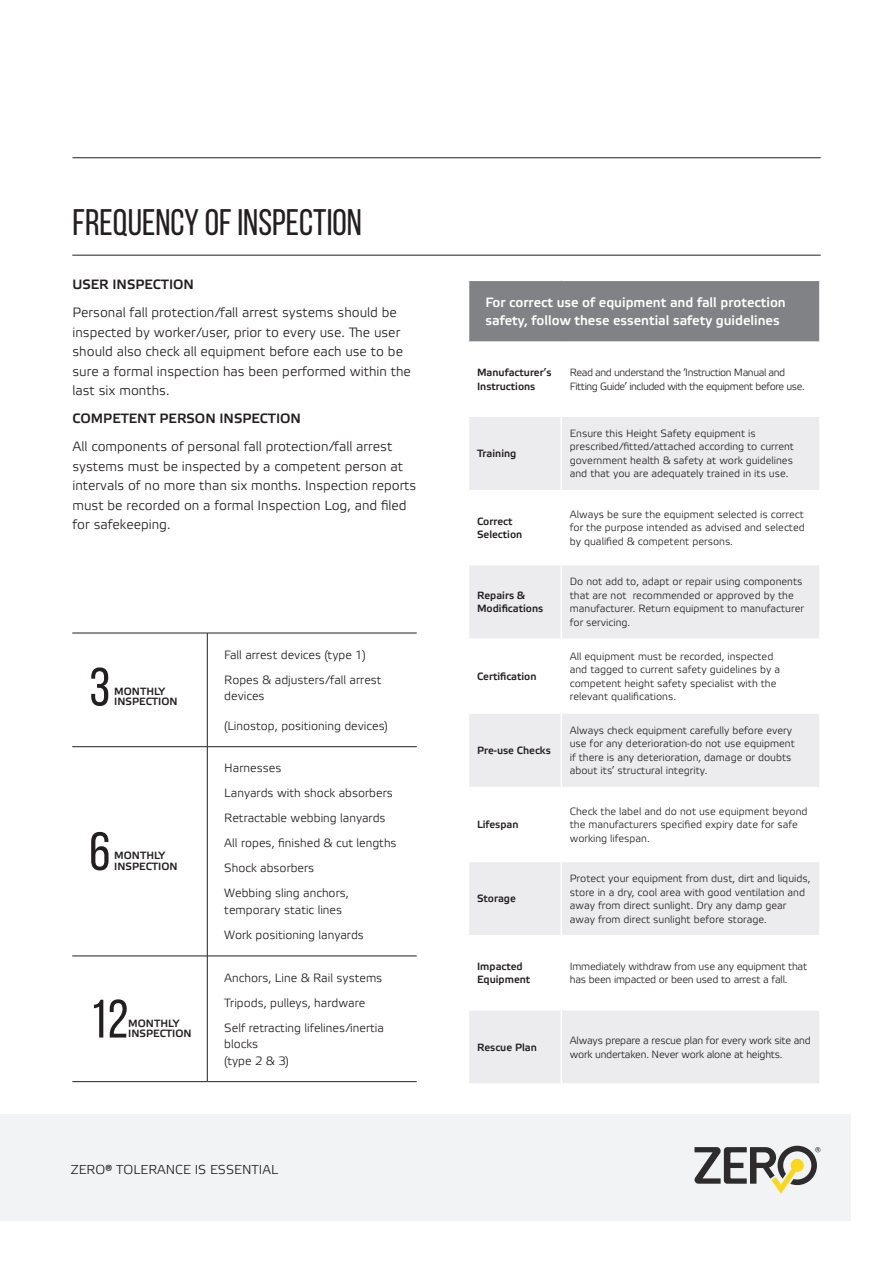
<style>
.page{position:relative;width:893px;height:1263px;background:#fff}
.page>*{position:absolute;margin:0;border:0;box-sizing:border-box;transform-origin:0 0}
.H1_Name{font:54px "Bebas Neue";color:#231f20}
.t1{font:36.9px "Bebas Neue";color:#231f20}
.Body{font:13.5px/19.5px "Etelka Light Pro";color:#231f20}
.H4_Body_Sub_Header{font:13.5px/18px "Etelka Medium Pro";color:#fff}
.Body-2{font:13.5px "Etelka Medium Pro";color:#231f20}
.H2_Code{font:13.5px "Etelka Medium Pro";color:#231f20}
.t2{font:12.9px "Etelka Light Pro";color:#231f20}
.Body-3{font:12px/16.5px "Etelka Light Pro";color:#231f20}
.Body-4{font:10.5px/13.5px "Etelka Light Pro";color:#231f20}
.Body-5{font:10.5px/13.5px "Etelka Medium Pro";color:#231f20}
.Body-6{font:10.5px/13.5px "Etelka Light Pro";letter-spacing:-.02em;color:#231f20}
.Body-7{font:10.5px/13.5px "Etelka Light Pro";letter-spacing:-.04em;color:#231f20}
</style>
<div class="page">
<div style="left:0;top:1114px;width:850px;height:107px;background:#f2f3f4"></div>
<svg style="left:694px;top:1146px;width:126px;height:48px"></svg>
<hr style="left:72px;top:157px;width:749px;height:1px;background:#231f20">
<hr style="left:72px;top:633px;width:135px;height:1px;background:#231f20">
<hr style="left:207px;top:633px;width:210px;height:1px;background:#231f20">
<hr style="left:207px;top:633px;width:1px;height:113px;background:#231f20">
<hr style="left:72px;top:746px;width:135px;height:1px;background:#231f20">
<hr style="left:207px;top:746px;width:210px;height:1px;background:#231f20">
<hr style="left:207px;top:747px;width:1px;height:209px;background:#231f20">
<hr style="left:72px;top:956px;width:135px;height:1px;background:#231f20">
<hr style="left:207px;top:956px;width:210px;height:1px;background:#231f20">
<hr style="left:207px;top:956px;width:1px;height:125px;background:#231f20">
<hr style="left:72px;top:1081px;width:135px;height:1px;background:#231f20">
<hr style="left:207px;top:1081px;width:210px;height:1px;background:#231f20">
<hr style="left:72px;top:255px;width:749px;height:1px;background:#231f20">
<div style="left:468px;top:280px;width:352px;height:62px;background:#808285"></div>
<svg style="left:469px;top:417px;width:350px;height:666px;fill:#ececee"></svg>
<hr style="left:468px;top:564px;width:93px;height:1px;background:#fff">
<hr style="left:561px;top:564px;width:260px;height:1px;background:#fff">
<hr style="left:468px;top:712px;width:93px;height:2px;background:#fff">
<hr style="left:561px;top:712px;width:260px;height:2px;background:#fff">
<hr style="left:468px;top:861px;width:93px;height:1px;background:#fff">
<hr style="left:561px;top:861px;width:260px;height:1px;background:#fff">
<hr style="left:468px;top:1009px;width:93px;height:1px;background:#fff">
<hr style="left:469px;top:639px;width:92px;height:1px;background:#fff">
<hr style="left:562px;top:639px;width:257px;height:1px;background:#fff">
<hr style="left:469px;top:787px;width:92px;height:1px;background:#fff">
<hr style="left:562px;top:787px;width:257px;height:1px;background:#fff">
<hr style="left:469px;top:490px;width:92px;height:1px;background:#fff">
<hr style="left:561px;top:491px;width:1px;height:73px;background:#fff">
<hr style="left:561px;top:565px;width:1px;height:74px;background:#fff">
<hr style="left:561px;top:639px;width:1px;height:73px;background:#fff">
<hr style="left:561px;top:714px;width:1px;height:73px;background:#fff">
<hr style="left:561px;top:787px;width:1px;height:74px;background:#fff">
<hr style="left:561px;top:862px;width:1px;height:73px;background:#fff">
<hr style="left:561px;top:936px;width:1px;height:73px;background:#fff">
<hr style="left:561px;top:1009px;width:260px;height:1px;background:#fff">
<hr style="left:561px;top:1010px;width:1px;height:73px;background:#fff">
<hr style="left:561px;top:417px;width:1px;height:73px;background:#fff">
<hr style="left:561px;top:490px;width:258px;height:1px;background:#fff">
<hr style="left:468px;top:935px;width:93px;height:1px;background:#fff">
<hr style="left:561px;top:935px;width:260px;height:1px;background:#fff">
<hr style="left:468px;top:280px;width:93px;height:1px;background:#fff">
<hr style="left:468px;top:281px;width:1px;height:60px;background:#fff">
<hr style="left:561px;top:280px;width:260px;height:1px;background:#fff">
<hr style="left:819px;top:281px;width:2px;height:60px;background:#fff">
<hr style="left:468px;top:341px;width:93px;height:2px;background:#fff">
<hr style="left:561px;top:341px;width:260px;height:2px;background:#fff">
<p class="t1" style="left:72px;top:203px;width:291px">FREQUENCY OF INSPECTION</p>
<p class="H2_Code" style="left:72px;top:277px;width:123px">USER INSPECTION</p>
<p class="Body" style="left:72px;top:304px;width:340px">Personal fall protection/fall arrest systems should be inspected by worker/user, prior to every use. The user should also check all equipment before each use to be sure a formal inspection has been performed within the last six months.</p>
<p class="Body-2" style="left:72px;top:411px;width:230px">COMPETENT PERSON INSPECTION</p>
<p class="Body" style="left:72px;top:438px;width:345px">All components of personal fall protection/fall arrest systems must be inspected by a competent person at intervals of no more than six months. Inspection reports must be recorded on a formal Inspection Log, and filed for safekeeping.</p>
<p class="H1_Name" style="left:89px;top:658px;width:22px">3</p>
<p class="Body-5" style="left:114px;top:686px;width:65px;line-height:10.5px">MONTHLY<br>INSPECTION</p>
<p class="H1_Name" style="left:89px;top:822px;width:23px">6</p>
<p class="Body-5" style="left:114px;top:851px;width:65px;line-height:10.5px">MONTHLY<br>INSPECTION</p>
<p class="H1_Name" style="left:89px;top:990px;width:41px">12</p>
<p class="Body-5" style="left:128px;top:1018px;width:65px;line-height:10.5px">MONTHLY<br>INSPECTION</p>
<p class="Body-3" style="left:224px;top:647px;width:143px">Fall arrest devices (type 1)</p>
<p class="Body-3" style="left:224px;top:672px;width:159px">Ropes &amp; adjusters/fall arrest devices</p>
<p class="Body-3" style="left:224px;top:718px;width:165px">(Linostop, positioning devices)</p>
<p class="Body-3" style="left:224px;top:761px;width:59px">Harnesses</p>
<p class="Body-3" style="left:224px;top:786px;width:170px">Lanyards with shock absorbers</p>
<p class="Body-3" style="left:224px;top:811px;width:163px">Retractable webbing lanyards</p>
<p class="Body-3" style="left:224px;top:836px;width:174px">All ropes, finished &amp; cut lengths</p>
<p class="Body-3" style="left:224px;top:861px;width:92px">Shock absorbers</p>
<p class="Body-3" style="left:224px;top:886px;width:126px">Webbing sling anchors, temporary static lines</p>
<p class="Body-3" style="left:224px;top:927px;width:141px">Work positioning lanyards</p>
<p class="Body-3" style="left:224px;top:970px;width:160px">Anchors, Line &amp; Rail systems</p>
<p class="Body-3" style="left:224px;top:995px;width:143px">Tripods, pulleys, hardware</p>
<p class="Body-3" style="left:224px;top:1020px;width:161px">Self retracting lifelines/inertia blocks<br>(type 2 &amp; 3)</p>
<p class="t2" style="left:71px;top:1163px;width:209px">ZERO® TOLERANCE IS ESSENTIAL</p>
<p class="H4_Body_Sub_Header" style="left:485px;top:294px;width:302px">For correct use of equipment and fall protection safety, follow these essential safety guidelines</p>
<p class="Body-5" style="left:477px;top:366px;width:76px">Manufacturer’s<br>Instructions</p>
<p class="Body-7" style="left:570px;top:366px;width:236px">Read and understand the ‘Instruction Manual and<br>Fitting Guide’ included with the equipment before use.</p>
<p class="Body-5" style="left:477px;top:447px;width:41px">Training</p>
<p class="Body-4" style="left:570px;top:427px;width:226px">Ensure this Height Safety equipment is prescribed/fitted/attached according to current government health &amp; safety at work guidelines and that you are adequately trained in its use.</p>
<p class="Body-5" style="left:477px;top:515px;width:47px">Correct<br>Selection</p>
<p class="Body-4" style="left:570px;top:508px;width:236px;text-align:justify">Always be sure the equipment selected is correct for the purpose intended as advised and selected by qualified &amp; competent persons.</p>
<p class="Body-5" style="left:477px;top:589px;width:68px">Repairs &amp;<br>Modifications</p>
<p class="Body-5" style="left:477px;top:670px;width:61px">Certification</p>
<p class="Body-5" style="left:477px;top:744px;width:75px">Pre-use Checks</p>
<p class="Body-5" style="left:477px;top:818px;width:43px">Lifespan</p>
<p class="Body-5" style="left:477px;top:892px;width:40px">Storage</p>
<p class="Body-4" style="left:570px;top:576px;width:236px">Do not add to, adapt or repair using components that are not recommended or approved by the manufacturer. Return equipment to manufacturer for servicing.</p>
<p class="Body-4" style="left:570px;top:650px;width:212px">All equipment must be recorded, inspected and tagged to current safety guidelines by a competent height safety specialist with the relevant qualifications.</p>
<p class="Body-4" style="left:570px;top:724px;width:226px">Always check equipment carefully before every use for any deterioration-do not use equipment if there is any deterioration, damage or doubts about its’ structural integrity.</p>
<p class="Body-4" style="left:570px;top:805px;width:239px">Check the label and do not use equipment beyond the manufacturers specified expiry date for safe working lifespan.</p>
<p class="Body-4" style="left:570px;top:872px;width:242px">Protect your equipment from dust, dirt and liquids, store in a dry, cool area with good ventilation and away from direct sunlight. Dry any damp gear away from direct sunlight before storage.</p>
<p class="Body-5" style="left:477px;top:960px;width:55px">Impacted<br>Equipment</p>
<p class="Body-6" style="left:570px;top:960px;width:239px">Immediately withdraw from use any equipment that has been impacted or been used to arrest a fall.</p>
<p class="Body-5" style="left:477px;top:1041px;width:61px">Rescue Plan</p>
<p class="Body-6" style="left:570px;top:1034px;width:242px">Always prepare a rescue plan for every work site and work undertaken. Never work alone at heights.</p>
</div>
